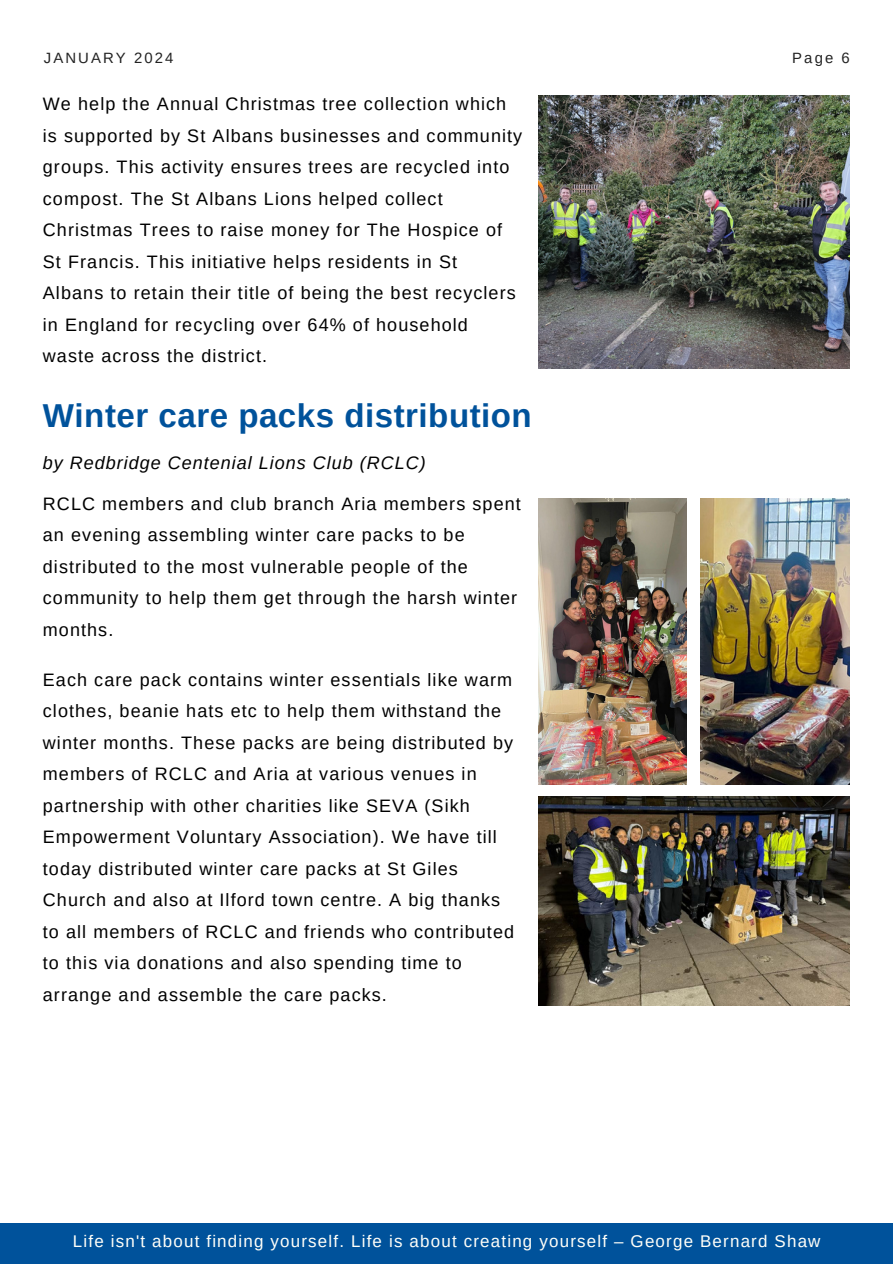
<style>
.page{position:relative;width:893px;height:1264px;background:#fff}
.page>*{position:absolute;margin:0;border:0;box-sizing:border-box;transform-origin:0 0}
.t1{font:700 33.15px "Arimo";letter-spacing:.015em;color:#00529b}
.t2{font:18px/31.5px "Arimo";letter-spacing:.06em;color:#000}
.t3{font:italic 18px "Arimo";letter-spacing:.055em;color:#000}
.t4{font:16.95px "Arimo";letter-spacing:.07em;color:#fffff9}
.t5{font:14.85px "Arimo";letter-spacing:.14em;color:#222}
</style>
<div class="page">
<div style="left:0;top:1222px;width:892px;height:41px;background:#00529b"></div>
<img style="left:538px;top:796px;width:311px;height:209px">
<img style="left:538px;top:498px;width:148px;height:286px">
<img style="left:700px;top:498px;width:149px;height:286px">
<img style="left:538px;top:95px;width:311px;height:274px">
<p class="t5" style="left:44px;top:50px;width:131px">JANUARY 2024</p>
<p class="t5" style="left:792px;top:50px;width:59px">Page 6</p>
<p class="t2" style="left:43px;top:88px;width:481px">We help the Annual Christmas tree collection which is supported by St Albans businesses and community groups. This activity ensures trees are recycled into compost. The St Albans Lions helped collect Christmas Trees to raise money for The Hospice of St Francis. This initiative helps residents in St<br>Albans to retain their title of being the best recyclers in England for recycling over 64% of household waste across the district.</p>
<h1 class="t1" style="left:43px;top:397px;width:490px">Winter care packs distribution</h1>
<p class="t3" style="left:43px;top:453px;width:384px">by Redbridge Centenial Lions Club (RCLC)</p>
<p class="t2" style="left:43px;top:487px;width:479px">RCLC members and club branch Aria members spent an evening assembling winter care packs to be distributed to the most vulnerable people of the community to help them get through the harsh winter months.</p>
<p class="t2" style="left:43px;top:663px;width:472px">Each care pack contains winter essentials like warm clothes, beanie hats etc to help them withstand the winter months. These packs are being distributed by members of RCLC and Aria at various venues in partnership with other charities like SEVA (Sikh Empowerment Voluntary Association). We have till today distributed winter care packs at St Giles Church and also at Ilford town centre. A big thanks to all members of RCLC and friends who contributed to this via donations and also spending time to arrange and assemble the care packs.</p>
<p class="t4" style="left:73px;top:1231px;width:749px">Life isn't about finding yourself. Life is about creating yourself – George Bernard Shaw</p>
</div>
